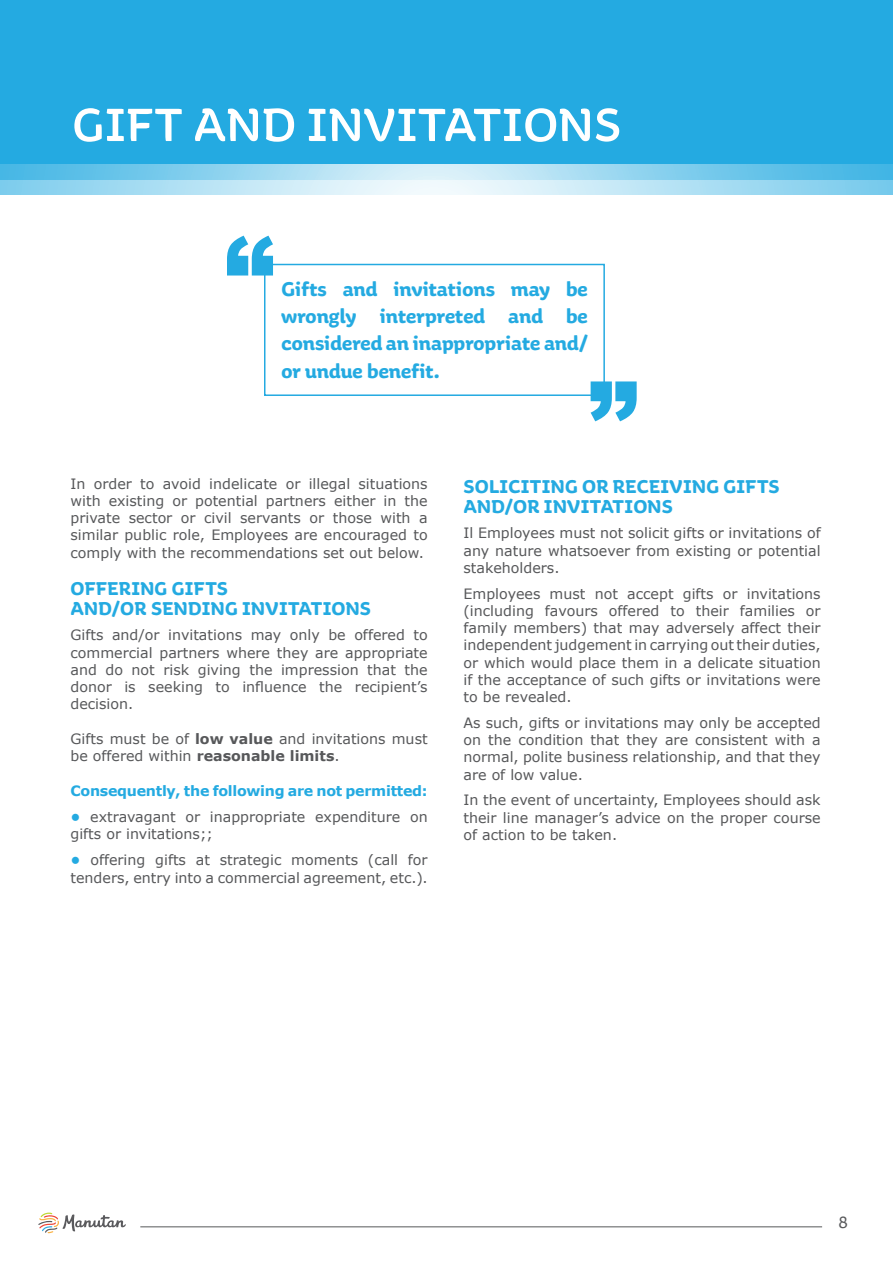
<style>
.page{position:relative;width:893px;height:1263px;background:#fff}
.page>*{position:absolute;margin:0;border:0;box-sizing:border-box;transform-origin:0 0}
.t1{font:900 100.05px "Arial";color:#24aae1}
.t2{font:500 50.1px "Aniuk";letter-spacing:.01em;color:#fff}
.t3{font:700 21px/27px "Aniuk";color:#24aae1;text-align:justify}
.t4{font:700 19.5px/19.5px "Aniuk";letter-spacing:.015em;color:#24aae1}
.t5{font:18px "Aniuk";color:#57585a}
.t6{font:14.25px/17.2px "Verdana";color:#57585a;text-align:justify}
.t7{font:700 14.25px "Verdana";letter-spacing:-.02em;color:#24aae1}
.s1{font-weight:700}
.s2{font-weight:700;color:#24aae1}
</style>
<div class="page">
<svg style="left:38px;top:1212px;width:88px;height:21px"></svg>
<hr style="left:140px;top:1226px;width:682px;height:1px;background:#57585a">
<svg style="left:0;top:164px;width:893px;height:31px;background:#a2daf1"></svg>
<div style="left:0;top:0;width:893px;height:164px;background:#24aae1"></div>
<div style="left:264px;top:264px;width:341px;height:132px;border:2px solid #24aae1"></div>
<h2 class="t2" style="left:73px;top:95px;width:550px">GIFT AND INVITATIONS</h2>
<h1 class="t1" style="left:224px;top:200px;width:52px">“</h1>
<h3 class="t3" style="left:281px;top:276px;width:308px">Gifts and invitations may be wrongly interpreted and be considered an inappropriate and/ or undue benefit.</h3>
<h1 class="t1" style="left:588px;top:346px;width:52px">”</h1>
<p class="t6" style="left:71px;top:475px;width:359px">In order to avoid indelicate or illegal situations with existing or potential partners either in the private sector or civil servants or those with a similar public role, Employees are encouraged to comply with the recommendations set out below.</p>
<h3 class="t4" style="left:71px;top:579px;width:302px">OFFERING GIFTS<br>AND/OR SENDING INVITATIONS</h3>
<p class="t6" style="left:71px;top:626px;width:359px">Gifts and/or invitations may only be offered to commercial partners where they are appropriate and do not risk giving the impression that the donor is seeking to influence the recipient’s decision.</p>
<p class="t6" style="left:71px;top:730px;width:359px">Gifts must be of <span class="s1">low value</span> and invitations must be offered within <span class="s1">reasonable limits</span>.</p>
<p class="t7" style="left:71px;top:781px;width:359px">Consequently, the following are not permitted:</p>
<p class="t6" style="left:71px;top:808px;width:359px"><span class="s2">•</span> extravagant or inappropriate expenditure on gifts or invitations;;</p>
<p class="t6" style="left:71px;top:851px;width:359px"><span class="s2">•</span> offering gifts at strategic moments (call for tenders, entry into a commercial agreement, etc.).</p>
<h3 class="t4" style="left:464px;top:477px;width:318px">SOLICITING OR RECEIVING GIFTS<br>AND/OR INVITATIONS</h3>
<p class="t6" style="left:463px;top:524px;width:359px">Il Employees must not solicit gifts or invitations of any nature whatsoever from existing or potential stakeholders.</p>
<p class="t6" style="left:463px;top:585px;width:359px">Employees must not accept gifts or invitations (including favours offered to their families or family members) that may adversely affect their independent judgement in carrying out their duties, or which would place them in a delicate situation if the acceptance of such gifts or invitations were to be revealed.</p>
<p class="t6" style="left:463px;top:714px;width:359px">As such, gifts or invitations may only be accepted on the condition that they are consistent with a normal, polite business relationship, and that they are of low value.</p>
<p class="t6" style="left:463px;top:791px;width:359px">In the event of uncertainty, Employees should ask their line manager’s advice on the proper course of action to be taken.</p>
<p class="t5" style="left:839px;top:1211px;width:10px">8</p>
</div>
